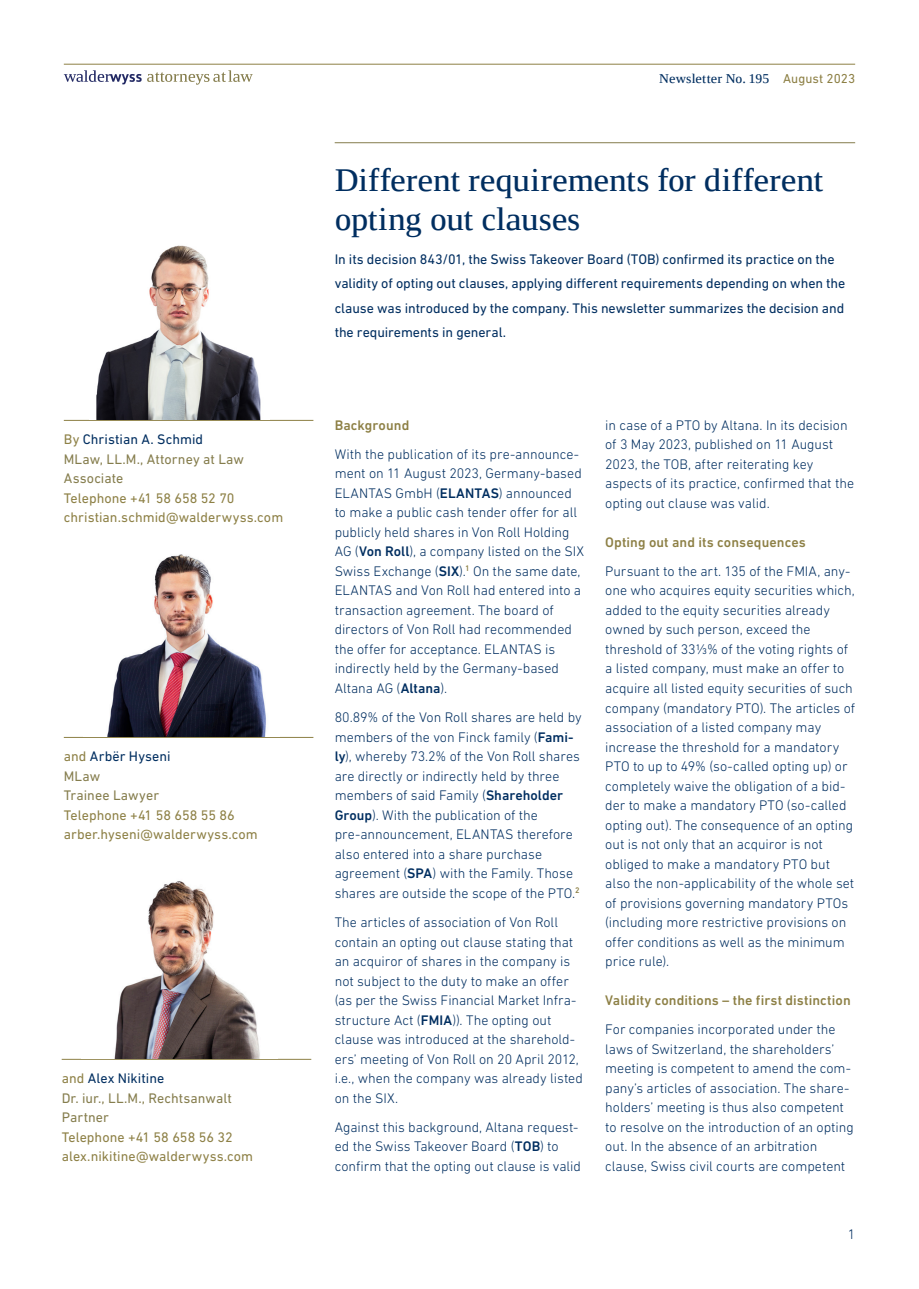
<style>
.page{position:relative;width:919px;height:1289px;background:#fff}
.page>*{position:absolute;margin:0;border:0;box-sizing:border-box;transform-origin:0 0}
.Inhalt_Main_Headline{font:500 33px/39px "Ascender Serif";letter-spacing:-.005em;color:#002e60}
.Inhalt_Marginaltext{font:300 14.1px/19.5px "DIN Next LT Pro";color:#002e60}
.Inhalt_Ansprechpartn{font:14.1px/19.5px "DIN Next LT Pro";letter-spacing:.005em;color:#8d8045}
.Inhalt_Subeadline_br{font:300 14.1px/19.5px "DIN Next LT Pro";color:#002e60}
.Inhalt_Main_Headline-2{font:14.1px/24.3px "DIN Next LT Pro";letter-spacing:-.005em;color:#002e60}
.Inhalt_Subeadline_br-2{font:500 14.1px "DIN Next LT Pro";letter-spacing:.005em;color:#8d8045}
.Inhalt_Marginaltext-2{font:500 14.1px "DIN Next LT Pro";letter-spacing:.01em;color:#8d8045}
.Innen_Ansprechpartne{font:300 14.1px "DIN Next LT Pro";color:#002e60}
.t1{font:500 13.5px "Ascender Serif";letter-spacing:.01em;color:#002e60}
.s1{color:#002e60}
.s2{color:#857d4d}
.s3{font-family:"DIN Next LT Pro";font-weight:400;font-size:13.2px;color:#8d8045}
.s4{font-weight:500}
</style>
<div class="page">
<hr style="left:64px;top:64px;width:791px;height:1px;background:#8d8045">
<svg style="left:64px;top:70px;width:189px;height:15px"></svg>
<hr style="left:64px;top:420px;width:249px;height:1px;background:#8d8045">
<img style="left:96px;top:245px;width:165px;height:174px">
<hr style="left:64px;top:737px;width:249px;height:1px;background:#8d8045">
<img style="left:107px;top:554px;width:159px;height:182px">
<hr style="left:334px;top:142px;width:521px;height:1px;background:#857d4d">
<hr style="left:62px;top:1058px;width:249px;height:1px;background:#8d8045">
<img style="left:114px;top:881px;width:146px;height:177px">
<p class="Inhalt_Ansprechpartn" style="left:64px;top:429px;width:221px">By <span class="s1">Christian A. Schmid<br></span><span class="s2">MLaw, LL.M., Attorney at Law<br>Associate<br></span>Telephone +41 58 658 52 70 christian.schmid@walderwyss.com</p>
<p class="Inhalt_Ansprechpartn" style="left:64px;top:746px;width:195px">and <span class="s1">Arbër Hyseni<br></span><span class="s2">MLaw<br>Trainee Lawyer<br></span>Telephone +41 58 658 55 86 arber.hyseni@walderwyss.com</p>
<p class="Inhalt_Ansprechpartn" style="left:62px;top:1068px;width:193px">and <span class="s1">Alex Nikitine<br></span><span class="s2">Dr. iur., LL.M., Rechtsanwalt<br>Partner<br></span>Telephone +41 58 658 56 32 alex.nikitine@walderwyss.com</p>
<p class="t1" style="left:659px;top:70px;width:197px">Newsletter No. 195 <span class="s3">August 2023</span></p>
<p class="Inhalt_Main_Headline" style="left:334px;top:159px;width:490px">Different requirements for different opting out clauses</p>
<p class="Inhalt_Main_Headline-2" style="left:334px;top:247px;width:512px">In its decision 843/01, the Swiss Takeover Board (TOB) confirmed its practice on the validity of opting out clauses, applying different requirements depending on when the clause was introduced by the company. This newsletter summarizes the decision and the requirements in general.</p>
<p class="Inhalt_Subeadline_br-2" style="left:334px;top:416px;width:76px">Background</p>
<p class="Inhalt_Marginaltext" style="left:334px;top:444px;width:251px">With the publication of its pre-announce&shy;ment on 11 August 2023, Germany-based ELANTAS GmbH (<span class="s4">ELANTAS</span>) announced to make a public cash tender offer for all publicly held shares in Von Roll Holding AG (<span class="s4">Von Roll</span>), a company listed on the SIX Swiss Exchange (<span class="s4">SIX</span>).<sup>1</sup> On the same date, ELANTAS and Von Roll had entered into a transaction agreement. The board of directors of Von Roll had recommended the offer for acceptance. ELANTAS is indirectly held by the Germany-based Altana AG (<span class="s4">Altana</span>).</p>
<p class="Inhalt_Marginaltext" style="left:334px;top:707px;width:248px">80.89% of the Von Roll shares are held by members of the von Finck family (<span class="s4">Fami&shy;ly</span>), whereby 73.2% of the Von Roll shares are directly or indirectly held by three members of said Family (<span class="s4">Shareholder Group</span>). With the publication of the pre-announcement, ELANTAS therefore also entered into a share purchase agreement (<span class="s4">SPA</span>) with the Family. Those shares are outside the scope of the PTO.<sup>2</sup></p>
<p class="Inhalt_Marginaltext" style="left:334px;top:912px;width:250px">The articles of association of Von Roll contain an opting out clause stating that an acquiror of shares in the company is not subject to the duty to make an offer (as per the Swiss Financial Market Infra&shy;structure Act (<span class="s4">FMIA</span>)). The opting out clause was introduced at the sharehold&shy;ers’ meeting of Von Roll on 20 April 2012, i.e., when the company was already listed on the SIX.</p>
<p class="Inhalt_Marginaltext" style="left:334px;top:1117px;width:248px">Against this background, Altana request&shy;ed the Swiss Takeover Board (<span class="s4">TOB</span>) to confirm that the opting out clause is valid</p>
<p class="Inhalt_Marginaltext" style="left:605px;top:415px;width:250px">in case of a PTO by Altana. In its decision of 3 May 2023, published on 11 August 2023, the TOB, after reiterating key aspects of its practice, confirmed that the opting out clause was valid.</p>
<p class="Inhalt_Marginaltext-2" style="left:605px;top:533px;width:202px">Opting out and its consequences</p>
<p class="Inhalt_Marginaltext" style="left:605px;top:561px;width:251px">Pursuant to the art. 135 of the FMIA, any&shy;one who acquires equity securities which, added to the equity securities already owned by such person, exceed the threshold of 33⅓% of the voting rights of a listed company, must make an offer to acquire all listed equity securities of such company (mandatory PTO). The articles of association of a listed company may increase the threshold for a mandatory PTO to up to 49% (so-called opting up) or completely waive the obligation of a bid&shy;der to make a mandatory PTO (so-called opting out). The consequence of an opting out is not only that an acquiror is not obliged to make a mandatory PTO but also the non-applicability of the whole set of provisions governing mandatory PTOs (including more restrictive provisions on offer conditions as well as the minimum price rule).</p>
<p class="Inhalt_Subeadline_br-2" style="left:605px;top:992px;width:247px">Validity conditions – the first distinction</p>
<p class="Inhalt_Subeadline_br" style="left:605px;top:1019px;width:250px">For companies incorporated under the laws of Switzerland, the shareholders’ meeting is competent to amend the com&shy;pany’s articles of association. The share&shy;holders’ meeting is thus also competent to resolve on the introduction of an opting out. In the absence of an arbitration clause, Swiss civil courts are competent</p>
<p class="Innen_Ansprechpartne" style="left:847px;top:1226px;width:9px">1</p>
</div>
